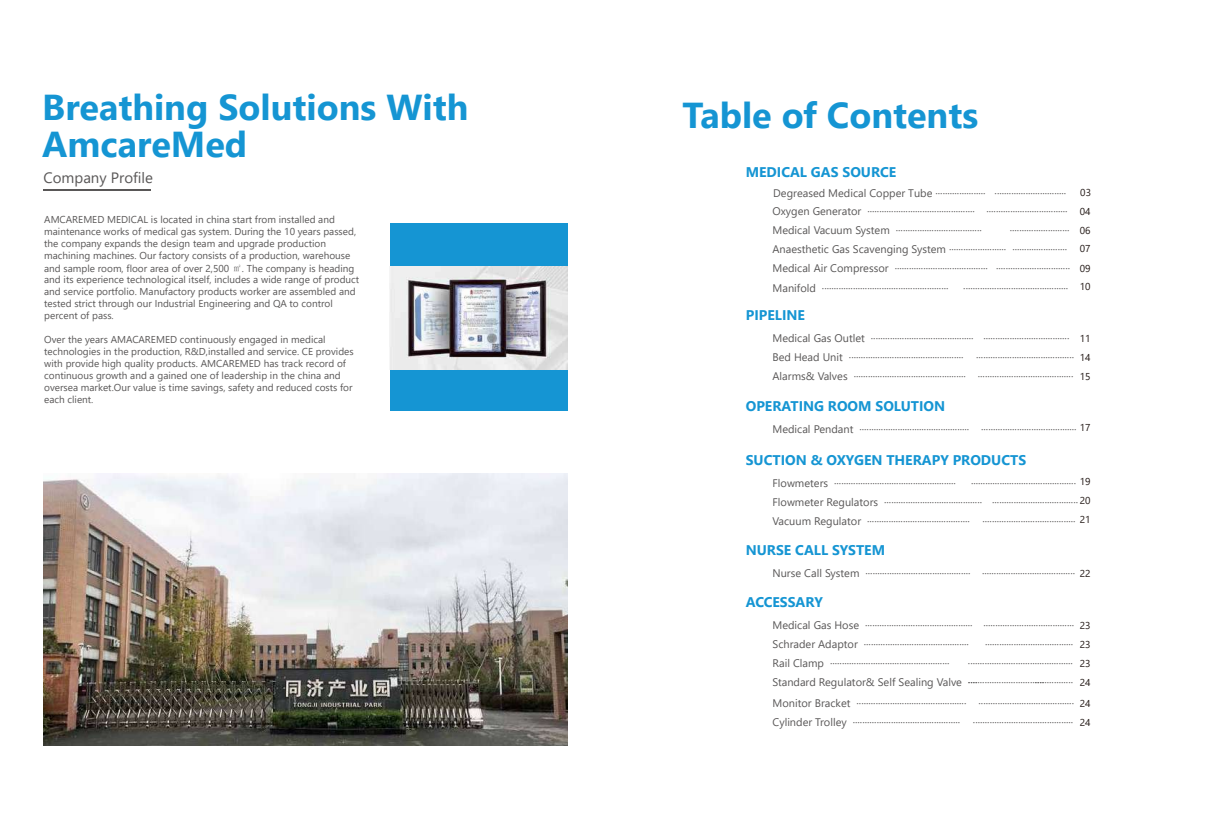
<style>
.page{position:relative;width:1208px;height:825px;background:#fff}
.page>*{position:absolute;margin:0;border:0;box-sizing:border-box;transform-origin:0 0}
.t1{font:700 36px/37px "Segoe UI";color:#1595d3}
.t2{font:15px "Segoe UI";color:#595757}
.t3{font:700 14px "Segoe UI";color:#1595d3}
.t4{font:11px/19.1px "Segoe UI";color:#595757}
.t5{font:10px/12px "Segoe UI";color:#595757}
.t6{font:10px/18.8px "Segoe UI";letter-spacing:.005em;color:#221815}
.s1{font-family:"Adobe Song Std";font-weight:300}
.s2{font-size:10px;color:#221815}
</style>
<div class="page">
<hr style="left:44px;top:189px;width:107px;height:2px;background:#595757">
<img style="left:44px;top:474px;width:524px;height:272px">
<div style="left:390px;top:223px;width:177px;height:45px;background:#1595d3"></div>
<div style="left:390px;top:366px;width:177px;height:45px;background:#1595d3"></div>
<img style="left:390px;top:266px;width:178px;height:104px">
<h1 class="t1" style="left:42px;top:86px;width:428px">Breathing Solutions With<br>AmcareMed</h1>
<h2 class="t2" style="left:44px;top:163px;width:111px">Company Profile</h2>
<p class="t5" style="left:44px;top:212px;width:313px">AMCAREMED MEDICAL is located in china start from installed and maintenance works of medical gas system. During the 10 years passed, the company expands the design team and upgrade production machining machines. Our factory consists of a production, warehouse and sample room, floor area of over 2,500 <span class="s1">㎡</span>. The company is heading</p>
<p class="t5" style="left:44px;top:273px;width:316px">and its experience technological itself, includes a wide range of product and service portfolio. Manufactory products worker are assembled and tested strict through our Industrial Engineering and QA to control percent of pass.</p>
<p class="t5" style="left:44px;top:333px;width:311px">Over the years AMACAREMED continuously engaged in medical technologies in the production, R&amp;D,installed and service. CE provides with provide high quality products. AMCAREMED has track record of continuous growth and a gained one of leadership in the china and oversea market.Our value is time savings, safety and reduced costs for each client.</p>
<h1 class="t1" style="left:682px;top:94px;width:297px">Table of Contents</h1>
<p class="t3" style="left:746px;top:159px;width:152px">MEDICAL GAS SOURCE</p>
<p class="t4" style="left:772px;top:201px;width:297px">Oxygen Generator ············································· ··································<br>Medical Vacuum System ····································</p>
<p class="t4" style="left:773px;top:182px;width:294px">Degreased Medical Copper Tube ····················· ······························</p>
<p class="t6" style="left:1080px;top:182px;width:12px">03</p>
<p class="t6" style="left:1079px;top:201px;width:12px">04<br>06</p>
<p class="t6" style="left:1079px;top:258px;width:12px">09<br>10</p>
<p class="t4" style="left:1009px;top:220px;width:61px">·························</p>
<p class="t4" style="left:772px;top:258px;width:299px">Medical Air Compressor ······································· ·······························<br>Manifold ·····················································</p>
<p class="t4" style="left:772px;top:238px;width:319px">Anaesthetic Gas Scavenging System ························ ······················· <span class="s2">07</span></p>
<p class="t4" style="left:963px;top:277px;width:107px">············································</p>
<p class="t3" style="left:746px;top:302px;width:61px">PIPELINE</p>
<p class="t4" style="left:772px;top:328px;width:303px">Medical Gas Outlet ··········································· ····································<br>Bed Head Unit ················································ ·········································<br>Alarms&amp; Valves ··············································· ········································</p>
<p class="t3" style="left:746px;top:392px;width:201px">OPERATING ROOM SOLUTION</p>
<p class="t4" style="left:772px;top:418px;width:319px">Medical Pendant ·············································· ········································ <span class="s2">17</span></p>
<p class="t6" style="left:1079px;top:328px;width:12px;text-align:justify">11<br>14<br>15</p>
<p class="t3" style="left:746px;top:446px;width:282px">SUCTION &amp; OXYGEN THERAPY PRODUCTS</p>
<p class="t4" style="left:772px;top:472px;width:185px">Flowmeters ···················································</p>
<p class="t6" style="left:1079px;top:471px;width:12px;line-height:19.1px;text-align:justify">19<br>20<br>21</p>
<p class="t4" style="left:772px;top:472px;width:307px;text-indent:198px">············································<br>Flowmeter Regulators ········································· ····································<br>Vacuum Regulator ··········································· ·······································</p>
<p class="t3" style="left:746px;top:537px;width:141px">NURSE CALL SYSTEM</p>
<p class="t4" style="left:772px;top:563px;width:319px">Nurse Call System ············································ ······································· <span class="s2">22</span></p>
<p class="t3" style="left:746px;top:588px;width:79px">ACCESSARY</p>
<p class="t4" style="left:772px;top:614px;width:303px">Medical Gas Hose ············································· ······································<br>Schrader Adaptor ············································</p>
<p class="t6" style="left:1079px;top:615px;width:12px;text-align:justify">23<br>23<br>23</p>
<p class="t6" style="left:1079px;top:693px;width:12px">24<br>24</p>
<p class="t4" style="left:985px;top:633px;width:90px">·····································</p>
<p class="t4" style="left:772px;top:652px;width:178px">Rail Clamp ··················································</p>
<p class="t4" style="left:968px;top:652px;width:107px">············································</p>
<p class="t4" style="left:772px;top:692px;width:303px">Monitor Bracket ·············································· ········································<br>Cylinder Trolley ············································· ··········································</p>
<p class="t4" style="left:772px;top:671px;width:191px">Standard Regulator&amp; Self Sealing Valve</p>
<p class="t4" style="left:968px;top:671px;width:107px">············································</p>
<p class="t6" style="left:1079px;top:672px;width:12px">24</p>
</div>
